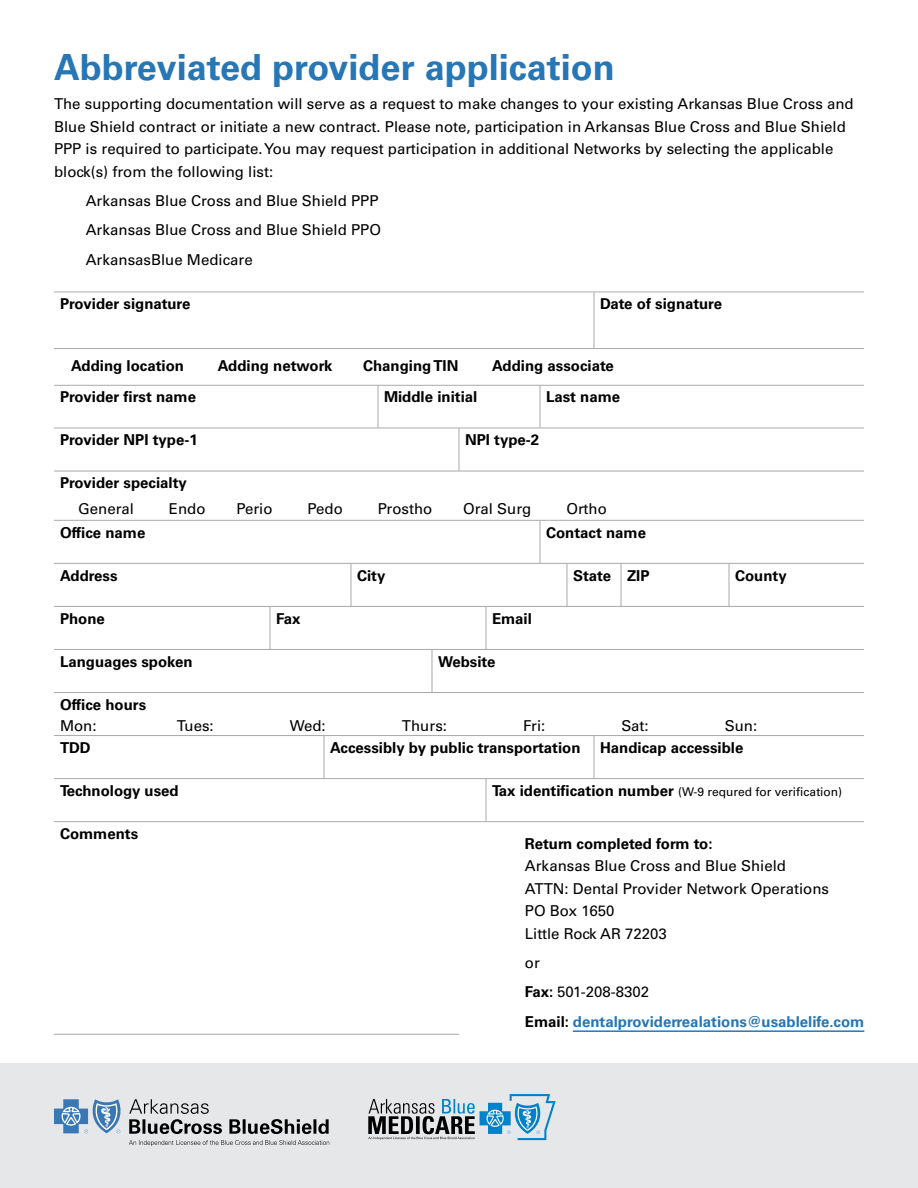
<style>
.page{position:relative;width:918px;height:1188px;background:#fff}
.page>*{position:absolute;margin:0;border:0;box-sizing:border-box;transform-origin:0 0}
.Title_of_document{font:700 36px "Univers LT Std";color:#2776b5}
.t1{font:15px/22.5px "Univers LT Std";color:#000}
.Lables{font:700 15px "Univers LT Std";color:#000}
.t2{font:700 15px "Univers LT Std";color:#2776b5}
.Lables-2{font:12px "Univers LT Std";color:#000}
.s1{font-weight:700;font-size:15px}
.s2{font-weight:700}
.s3{color:#000}
</style>
<div class="page">
<div style="left:0;top:1063px;width:918px;height:125px;background:#e6e7e8"></div>
<svg style="left:54px;top:1099px;width:275px;height:35px"></svg>
<svg style="left:129px;top:1140px;width:200px;height:6px"></svg>
<svg style="left:368px;top:1094px;width:188px;height:46px"></svg>
<svg style="left:594px;top:293px;width:1px;height:22px"></svg>
<hr style="left:594px;top:315px;width:1px;height:33px;background:#a7a9ac">
<hr style="left:54px;top:292px;width:540px;height:1px;background:#a7a9ac">
<hr style="left:594px;top:292px;width:270px;height:1px;background:#a7a9ac">
<hr style="left:54px;top:348px;width:540px;height:1px;background:#a7a9ac">
<hr style="left:594px;top:348px;width:270px;height:1px;background:#a7a9ac">
<svg style="left:540px;top:386px;width:1px;height:42px"></svg>
<hr style="left:54px;top:385px;width:324px;height:1px;background:#a7a9ac">
<hr style="left:378px;top:385px;width:162px;height:1px;background:#a7a9ac">
<hr style="left:540px;top:385px;width:324px;height:1px;background:#a7a9ac">
<svg style="left:378px;top:386px;width:1px;height:42px"></svg>
<hr style="left:54px;top:428px;width:324px;height:1px;background:#a7a9ac">
<hr style="left:378px;top:428px;width:162px;height:1px;background:#a7a9ac">
<hr style="left:540px;top:428px;width:324px;height:1px;background:#a7a9ac">
<svg style="left:459px;top:428px;width:1px;height:43px"></svg>
<hr style="left:54px;top:471px;width:405px;height:1px;background:#a7a9ac">
<hr style="left:459px;top:471px;width:405px;height:1px;background:#a7a9ac">
<hr style="left:54px;top:520px;width:810px;height:1px;background:#a7a9ac">
<svg style="left:540px;top:521px;width:1px;height:42px"></svg>
<hr style="left:54px;top:563px;width:486px;height:1px;background:#a7a9ac">
<hr style="left:540px;top:563px;width:324px;height:1px;background:#a7a9ac">
<svg style="left:567px;top:564px;width:1px;height:42px"></svg>
<svg style="left:621px;top:564px;width:1px;height:42px"></svg>
<svg style="left:729px;top:564px;width:1px;height:42px"></svg>
<svg style="left:351px;top:564px;width:1px;height:42px"></svg>
<hr style="left:54px;top:606px;width:297px;height:1px;background:#a7a9ac">
<hr style="left:351px;top:606px;width:216px;height:1px;background:#a7a9ac">
<hr style="left:567px;top:606px;width:54px;height:1px;background:#a7a9ac">
<hr style="left:621px;top:606px;width:108px;height:1px;background:#a7a9ac">
<hr style="left:729px;top:606px;width:135px;height:1px;background:#a7a9ac">
<svg style="left:486px;top:607px;width:1px;height:42px"></svg>
<svg style="left:270px;top:607px;width:1px;height:42px"></svg>
<hr style="left:54px;top:649px;width:216px;height:1px;background:#a7a9ac">
<hr style="left:270px;top:649px;width:216px;height:1px;background:#a7a9ac">
<hr style="left:486px;top:649px;width:378px;height:1px;background:#a7a9ac">
<svg style="left:432px;top:650px;width:1px;height:42px"></svg>
<hr style="left:54px;top:692px;width:378px;height:1px;background:#a7a9ac">
<hr style="left:432px;top:692px;width:432px;height:1px;background:#a7a9ac">
<hr style="left:54px;top:735px;width:810px;height:1px;background:#a7a9ac">
<svg style="left:594px;top:736px;width:1px;height:42px"></svg>
<svg style="left:324px;top:736px;width:1px;height:42px"></svg>
<hr style="left:54px;top:778px;width:270px;height:1px;background:#a7a9ac">
<hr style="left:324px;top:778px;width:270px;height:1px;background:#a7a9ac">
<hr style="left:594px;top:778px;width:270px;height:1px;background:#a7a9ac">
<svg style="left:486px;top:779px;width:1px;height:42px"></svg>
<hr style="left:54px;top:821px;width:432px;height:1px;background:#a7a9ac">
<hr style="left:486px;top:821px;width:378px;height:1px;background:#a7a9ac">
<hr style="left:54px;top:1034px;width:405px;height:1px;background:#a7a9ac">
<hr style="left:573px;top:1030px;width:291px;height:2px;background:#2776b5">
<p class="Title_of_document" style="left:54px;top:46px;width:562px">Abbreviated provider application</p>
<p class="t1" style="left:54px;top:93px;width:801px">The supporting documentation will serve as a request to make changes to your existing Arkansas Blue Cross and Blue Shield contract or initiate a new contract. Please note, participation in Arkansas Blue Cross and Blue Shield PPP is required to participate. You may request participation in additional Networks by selecting the applicable block(s) from the following list:</p>
<p class="t1" style="left:86px;top:190px;width:294px">Arkansas Blue Cross and Blue Shield PPP</p>
<p class="t1" style="left:86px;top:219px;width:297px">Arkansas Blue Cross and Blue Shield PPO</p>
<p class="t1" style="left:86px;top:248px;width:169px">ArkansasBlue Medicare</p>
<p class="Lables" style="left:60px;top:295px;width:132px">Provider signature</p>
<p class="Lables" style="left:600px;top:295px;width:124px">Date of signature</p>
<p class="Lables" style="left:71px;top:357px;width:115px">Adding location</p>
<p class="Lables" style="left:218px;top:357px;width:116px">Adding network</p>
<p class="Lables" style="left:363px;top:357px;width:97px">Changing TIN</p>
<p class="Lables" style="left:492px;top:357px;width:123px">Adding associate</p>
<p class="Lables" style="left:60px;top:388px;width:138px">Provider first name</p>
<p class="Lables" style="left:384px;top:388px;width:95px">Middle initial</p>
<p class="Lables" style="left:546px;top:388px;width:76px">Last name</p>
<p class="Lables" style="left:60px;top:431px;width:139px">Provider NPI type-1</p>
<p class="Lables" style="left:465px;top:431px;width:76px">NPI type-2</p>
<p class="Lables" style="left:60px;top:474px;width:128px">Provider specialty</p>
<p class="t1" style="left:78px;top:498px;width:57px">General</p>
<p class="t1" style="left:169px;top:498px;width:38px">Endo</p>
<p class="t1" style="left:236px;top:498px;width:38px">Perio</p>
<p class="t1" style="left:307px;top:498px;width:37px">Pedo</p>
<p class="t1" style="left:378px;top:498px;width:56px">Prostho</p>
<p class="t1" style="left:463px;top:498px;width:70px">Oral Surg</p>
<p class="t1" style="left:566px;top:498px;width:42px">Ortho</p>
<p class="Lables" style="left:60px;top:523px;width:87px">Office name</p>
<p class="Lables" style="left:546px;top:523px;width:102px">Contact name</p>
<p class="Lables" style="left:60px;top:566px;width:59px">Address</p>
<p class="Lables" style="left:357px;top:566px;width:30px">City</p>
<p class="Lables" style="left:573px;top:566px;width:40px">State</p>
<p class="Lables" style="left:627px;top:566px;width:24px">ZIP</p>
<p class="Lables" style="left:735px;top:566px;width:53px">County</p>
<p class="Lables" style="left:60px;top:609px;width:46px">Phone</p>
<p class="Lables" style="left:276px;top:609px;width:26px">Fax</p>
<p class="Lables" style="left:492px;top:609px;width:42px">Email</p>
<p class="Lables" style="left:60px;top:652px;width:134px">Languages spoken</p>
<p class="Lables" style="left:438px;top:652px;width:59px">Website</p>
<p class="Lables" style="left:60px;top:696px;width:88px">Office hours</p>
<p class="t1" style="left:60px;top:714px;width:38px">Mon:</p>
<p class="t1" style="left:177px;top:714px;width:38px">Tues:</p>
<p class="t1" style="left:290px;top:714px;width:37px">Wed:</p>
<p class="t1" style="left:402px;top:714px;width:47px">Thurs:</p>
<p class="t1" style="left:523px;top:714px;width:24px">Fri:</p>
<p class="t1" style="left:622px;top:714px;width:29px">Sat:</p>
<p class="t1" style="left:725px;top:714px;width:34px">Sun:</p>
<p class="Lables" style="left:60px;top:739px;width:32px">TDD</p>
<p class="Lables" style="left:330px;top:739px;width:252px">Accessibly by public transportation</p>
<p class="Lables" style="left:600px;top:739px;width:145px">Handicap accessible</p>
<p class="Lables" style="left:60px;top:782px;width:120px">Technology used</p>
<p class="Lables-2" style="left:492px;top:784px;width:352px"><span class="s1">Tax identification number</span> (W-9 requred for verification)</p>
<p class="Lables" style="left:60px;top:825px;width:80px">Comments</p>
<p class="Lables" style="left:525px;top:835px;width:189px">Return completed form to:</p>
<p class="t1" style="left:525px;top:855px;width:263px">Arkansas Blue Cross and Blue Shield</p>
<p class="t1" style="left:525px;top:877px;width:306px">ATTN: Dental Provider Network Operations</p>
<p class="t1" style="left:525px;top:900px;width:91px">PO Box 1650</p>
<p class="t1" style="left:525px;top:922px;width:144px">Little Rock AR 72203</p>
<p class="t1" style="left:525px;top:952px;width:16px">or</p>
<p class="t1" style="left:525px;top:981px;width:126px"><span class="s2">Fax:</span> 501-208-8302</p>
<p class="t2" style="left:525px;top:1012px;width:341px"><span class="s3">Email:</span> dentalproviderrealations@usablelife.com</p>
</div>
